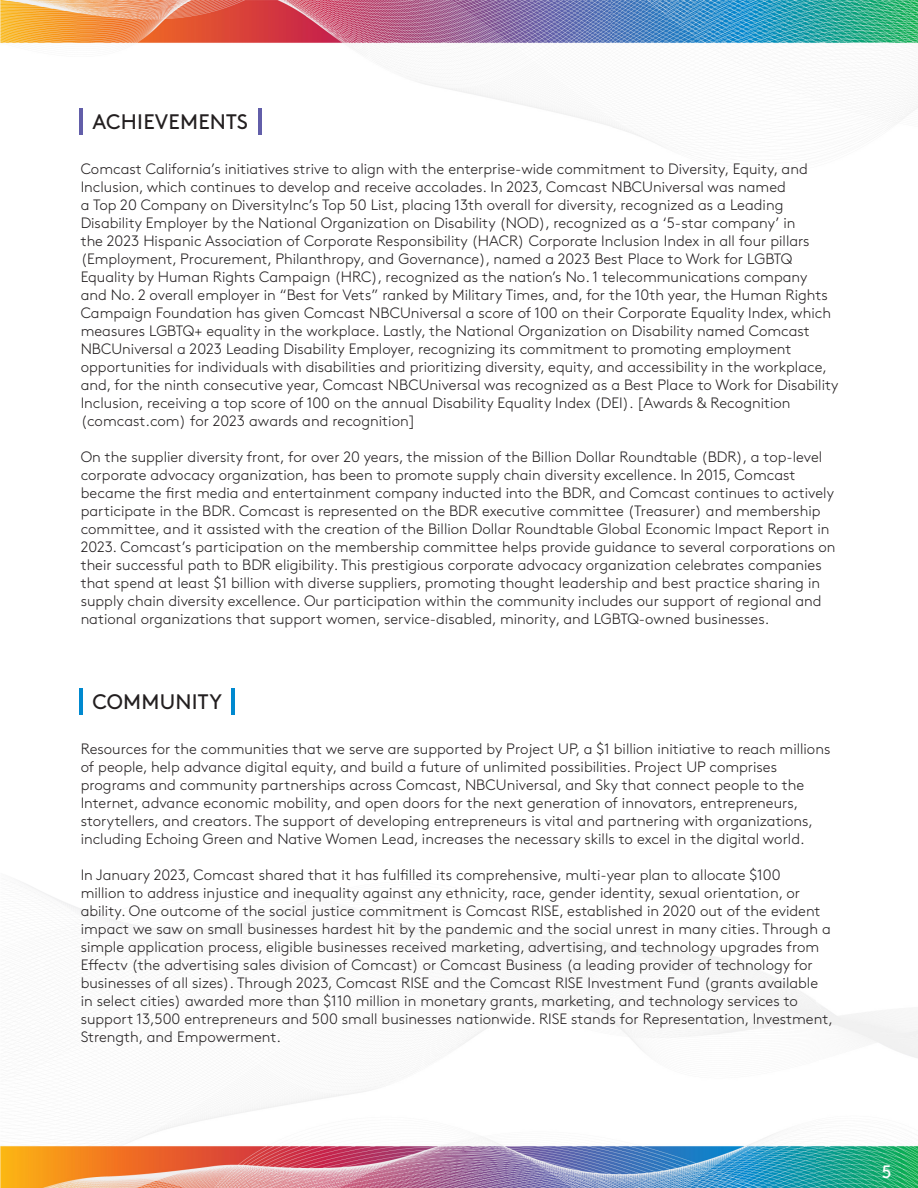
<style>
.page{position:relative;width:918px;height:1188px;background:#fff}
.page>*{position:absolute;margin:0;border:0;box-sizing:border-box;transform-origin:0 0}
.t1{font:21px "Brown Std";letter-spacing:.01em;color:#231f20}
.t2{font:18px "Brown Std";color:#fff}
.t3{font:300 15px/18px "Brown Std";color:#231f20}
</style>
<div class="page">
<img style="left:1px;top:0;width:916px;height:1188px">
<hr style="left:79px;top:108px;width:3px;height:27px;background:#625ea9">
<hr style="left:258px;top:108px;width:3px;height:27px;background:#625ea9">
<hr style="left:79px;top:688px;width:3px;height:27px;background:#0089cf">
<hr style="left:231px;top:688px;width:4px;height:27px;background:#0089cf">
<p class="t1" style="left:92px;top:110px;width:157px">ACHIEVEMENTS</p>
<p class="t3" style="left:81px;top:160px;width:759px">Comcast California’s initiatives strive to align with the enterprise-wide commitment to Diversity, Equity, and Inclusion, which continues to develop and receive accolades. In 2023, Comcast NBCUniversal was named<br>a Top 20 Company on DiversityInc’s Top 50 List, placing 13th overall for diversity, recognized as a Leading Disability Employer by the National Organization on Disability (NOD), recognized as a ‘5-star company’ in<br>the 2023 Hispanic Association of Corporate Responsibility (HACR) Corporate Inclusion Index in all four pillars (Employment, Procurement, Philanthropy, and Governance), named a 2023 Best Place to Work for LGBTQ Equality by Human Rights Campaign (HRC), recognized as the nation’s No. 1 telecommunications company<br>and No. 2 overall employer in “Best for Vets” ranked by Military Times, and, for the 10th year, the Human Rights Campaign Foundation has given Comcast NBCUniversal a score of 100 on their Corporate Equality Index, which measures LGBTQ+ equality in the workplace. Lastly, the National Organization on Disability named Comcast NBCUniversal a 2023 Leading Disability Employer, recognizing its commitment to promoting employment opportunities for individuals with disabilities and prioritizing diversity, equity, and accessibility in the workplace, and, for the ninth consecutive year, Comcast NBCUniversal was recognized as a Best Place to Work for Disability Inclusion, receiving a top score of 100 on the annual Disability Equality Index (DEI). [Awards &amp; Recognition (comcast.com) for 2023 awards and recognition]</p>
<p class="t3" style="left:81px;top:448px;width:756px">On the supplier diversity front, for over 20 years, the mission of the Billion Dollar Roundtable (BDR), a top-level corporate advocacy organization, has been to promote supply chain diversity excellence. In 2015, Comcast became the first media and entertainment company inducted into the BDR, and Comcast continues to actively participate in the BDR. Comcast is represented on the BDR executive committee (Treasurer) and membership committee, and it assisted with the creation of the Billion Dollar Roundtable Global Economic Impact Report in 2023. Comcast’s participation on the membership committee helps provide guidance to several corporations on their successful path to BDR eligibility. This prestigious corporate advocacy organization celebrates companies that spend at least $1 billion with diverse suppliers, promoting thought leadership and best practice sharing in supply chain diversity excellence. Our participation within the community includes our support of regional and national organizations that support women, service-disabled, minority, and LGBTQ-owned businesses.</p>
<p class="t1" style="left:92px;top:690px;width:131px">COMMUNITY</p>
<p class="t3" style="left:81px;top:740px;width:751px">Resources for the communities that we serve are supported by Project UP, a $1 billion initiative to reach millions of people, help advance digital equity, and build a future of unlimited possibilities. Project UP comprises programs and community partnerships across Comcast, NBCUniversal, and Sky that connect people to the Internet, advance economic mobility, and open doors for the next generation of innovators, entrepreneurs, storytellers, and creators. The support of developing entrepreneurs is vital and partnering with organizations, including Echoing Green and Native Women Lead, increases the necessary skills to excel in the digital world.</p>
<p class="t3" style="left:81px;top:866px;width:754px">In January 2023, Comcast shared that it has fulfilled its comprehensive, multi-year plan to allocate $100<br>million to address injustice and inequality against any ethnicity, race, gender identity, sexual orientation, or ability. One outcome of the social justice commitment is Comcast RISE, established in 2020 out of the evident impact we saw on small businesses hardest hit by the pandemic and the social unrest in many cities. Through a simple application process, eligible businesses received marketing, advertising, and technology upgrades from Effectv (the advertising sales division of Comcast) or Comcast Business (a leading provider of technology for businesses of all sizes). Through 2023, Comcast RISE and the Comcast RISE Investment Fund (grants available in select cities) awarded more than $110 million in monetary grants, marketing, and technology services to support 13,500 entrepreneurs and 500 small businesses nationwide. RISE stands for Representation, Investment, Strength, and Empowerment.</p>
<p class="t2" style="left:882px;top:1161px;width:11px">5</p>
</div>
